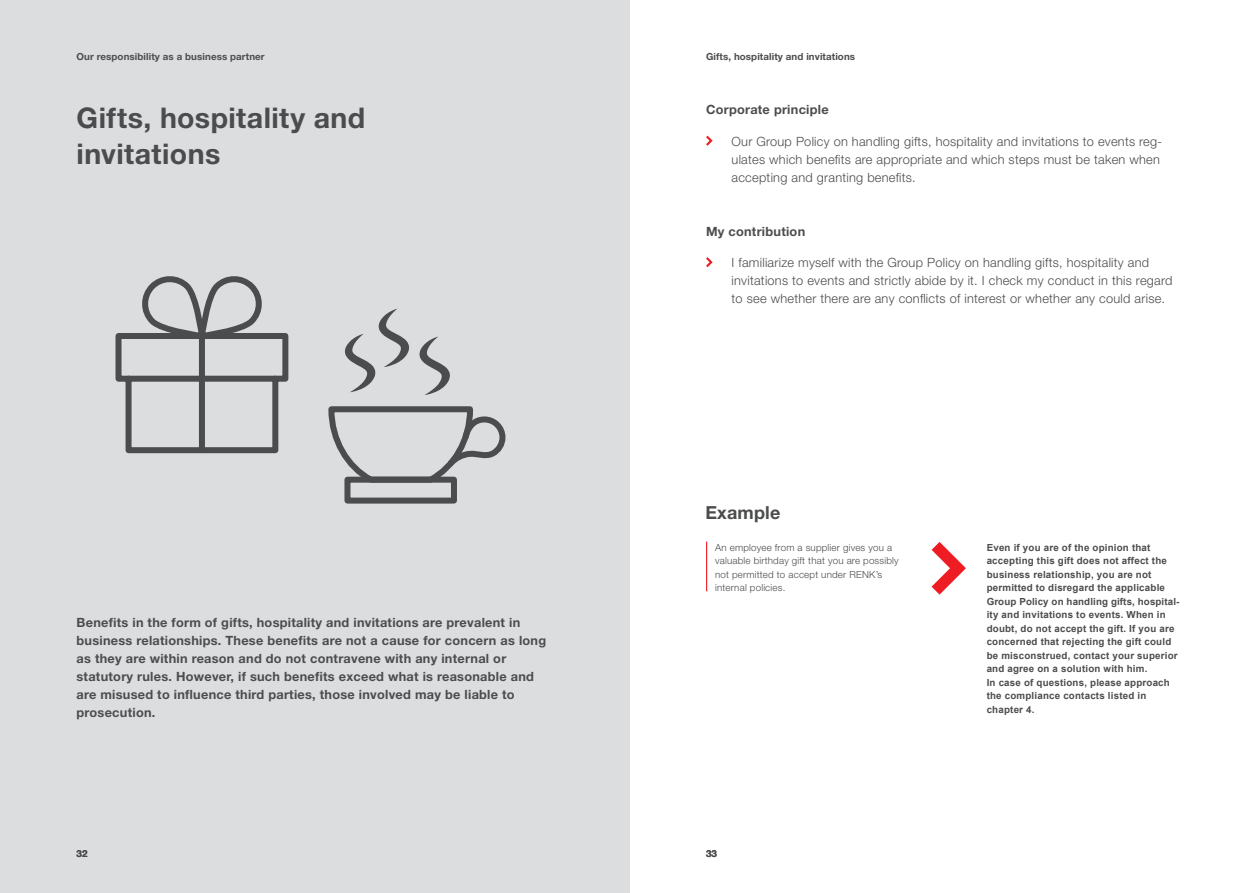
<style>
.page{position:relative;width:1259px;height:893px;background:#fff}
.page>*{position:absolute;margin:0;border:0;box-sizing:border-box;transform-origin:0 0}
.t1{font:700 28.5px/36px "Helvetica Neue";letter-spacing:.015em;color:#4b4c4d}
.t2{font:700 18px "Helvetica Neue";letter-spacing:.01em;color:#4b4c4d}
.t3{font:300 12.75px/18px "Helvetica Neue";letter-spacing:.02em;color:#4b4c4d}
.t4{font:700 12.75px/18px "Helvetica Neue";letter-spacing:.02em;color:#4b4c4d}
.t5{font:700 9.75px/13.5px "Arial";letter-spacing:.02em;color:#4b4c4d}
.t6{font:300 9.75px/13.5px "Helvetica Neue";letter-spacing:.02em;color:#4b4c4d}
.t7{font:700 9.75px "Helvetica Neue";letter-spacing:.01em;color:#4b4c4d}
</style>
<div class="page">
<div style="left:0;top:0;width:629px;height:893px;background:#dcdddf"></div>
<svg style="left:115px;top:277px;width:174px;height:177px"></svg>
<svg style="left:328px;top:406px;width:178px;height:71px"></svg>
<div style="left:344px;top:477px;width:113px;height:27px;border:6px solid #4b4c4d"></div>
<svg style="left:419px;top:337px;width:31px;height:58px"></svg>
<svg style="left:345px;top:309px;width:64px;height:83px"></svg>
<svg style="left:706px;top:136px;width:6px;height:10px"></svg>
<svg style="left:706px;top:257px;width:6px;height:10px"></svg>
<hr style="left:706px;top:541px;width:1px;height:50px;background:#ee1d23">
<svg style="left:931px;top:542px;width:35px;height:53px"></svg>
<p class="t7" style="left:77px;top:51px;width:190px">Our responsibility as a business partner</p>
<h1 class="t1" style="left:77px;top:99px;width:290px">Gifts, hospitality and invitations</h1>
<p class="t4" style="left:77px;top:613px;width:471px">Benefits in the form of gifts, hospitality and invitations are prevalent in business relationships. These benefits are not a cause for concern as long as they are within reason and do not contravene with any internal or statutory rules. However, if such benefits exceed what is reasonable and are misused to influence third parties, those involved may be liable to prosecution.</p>
<p class="t7" style="left:706px;top:51px;width:151px">Gifts, hospitality and invitations</p>
<h3 class="t4" style="left:706px;top:100px;width:124px">Corporate principle</h3>
<h3 class="t3" style="left:731px;top:132px;width:432px">Our Group Policy on handling gifts, hospitality and invitations to events reg&shy;ulates which benefits are appropriate and which steps must be taken when accepting and granting benefits.</h3>
<h3 class="t4" style="left:706px;top:222px;width:101px">My contribution</h3>
<h3 class="t3" style="left:731px;top:253px;width:442px">I familiarize myself with the Group Policy on handling gifts, hospitality and invitations to events and strictly abide by it. I check my conduct in this regard to see whether there are any conflicts of interest or whether any could arise.</h3>
<h2 class="t2" style="left:705px;top:502px;width:77px">Example</h2>
<p class="t6" style="left:715px;top:540px;width:185px">An employee from a supplier gives you a valuable birthday gift that you are possibly not permitted to accept under RENK’s internal policies.</p>
<p class="t5" style="left:986px;top:541px;width:194px">Even if you are of the opinion that accepting this gift does not affect the business relationship, you are not permitted to disregard the applicable Group Policy on handling gifts, hospital&shy;ity and invitations to events. When in doubt, do not accept the gift. If you are concerned that rejecting the gift could be misconstrued, contact your superior and agree on a solution with him.<br>In case of questions, please approach the compliance contacts listed in chapter 4.</p>
<p class="t7" style="left:77px;top:847px;width:12px">32</p>
<p class="t7" style="left:706px;top:847px;width:12px">33</p>
</div>
